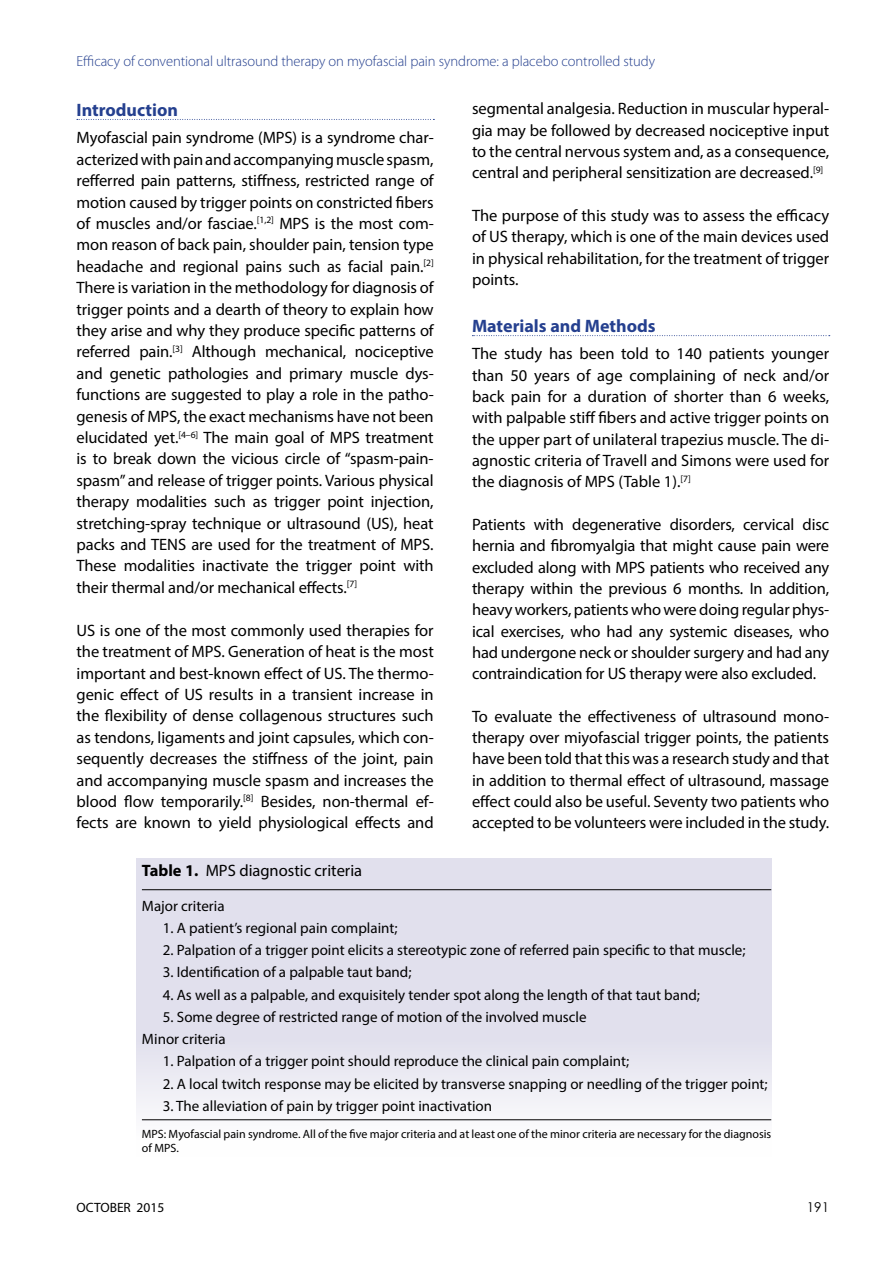
<style>
.page{position:relative;width:893px;height:1263px;background:#fff}
.page>*{position:absolute;margin:0;border:0;box-sizing:border-box;transform-origin:0 0}
.t1{font:700 18px "Myriad Pro";color:#25408f}
.t2{font:16.5px/21.5px "Myriad Pro";letter-spacing:-.005em;color:#000;text-align:justify}
.t3{font:15px/22.2px "Myriad Pro";color:#000}
.t4{font:300 14.7px "Myriad Pro";letter-spacing:-.005em;color:#25408f}
.t5{font:13.5px "Myriad Pro";color:#000}
.t6{font:13.5px "Century Gothic";color:#000}
.t7{font:12px/14.4px "Myriad Pro";color:#000}
.s1{font-weight:700}
</style>
<div class="page">
<svg style="left:77px;top:119px;width:357px;height:1px"></svg>
<svg style="left:472px;top:335px;width:358px;height:1px"></svg>
<div style="left:136px;top:858px;width:635px;height:299px;background:linear-gradient(to bottom,#d9d7e8,#f4f4f8)"></div>
<hr style="left:142px;top:889px;width:629px;height:1px;background:#000">
<hr style="left:142px;top:1119px;width:629px;height:1px;background:#000">
<p class="t4" style="left:77px;top:53px;width:580px">Efficacy of conventional ultrasound therapy on myofascial pain syndrome: a placebo controlled study</p>
<p class="t1" style="left:77px;top:98px;width:103px">Introduction</p>
<p class="t2" style="left:77px;top:127px;width:359px">Myofascial pain syndrome (MPS) is a syndrome char&shy;acterized with pain and accompanying muscle spasm, refferred pain patterns, stiffness, restricted range of motion caused by trigger points on constricted fibers of muscles and/or fasciae.<sup>[1,2]</sup> MPS is the most com&shy;mon reason of back pain, shoulder pain, tension type headache and regional pains such as facial pain.<sup>[2] </sup>There is variation in the methodology for diagnosis of trigger points and a dearth of theory to explain how they arise and why they produce specific patterns of referred pain.<sup>[3]</sup> Although mechanical, nociceptive and genetic pathologies and primary muscle dys&shy;functions are suggested to play a role in the patho&shy;genesis of MPS, the exact mechanisms have not been elucidated yet.<sup>[4–6]</sup> The main goal of MPS treatment is to break down the vicious circle of “spasm-pain&shy;spasm” and release of trigger points. Various physical therapy modalities such as trigger point injection, stretching-spray technique or ultrasound (US), heat packs and TENS are used for the treatment of MPS.<br>These modalities inactivate the trigger point with their thermal and/or mechanical effects.<sup>[7]</sup></p>
<p class="t2" style="left:77px;top:619px;width:359px">US is one of the most commonly used therapies for the treatment of MPS. Generation of heat is the most important and best-known effect of US. The thermo&shy;genic effect of US results in a transient increase in the flexibility of dense collagenous structures such as tendons, ligaments and joint capsules, which con&shy;sequently decreases the stiffness of the joint, pain and accompanying muscle spasm and increases the blood flow temporarily.<sup>[8]</sup> Besides, non-thermal ef&shy;fects are known to yield physiological effects and</p>
<p class="t2" style="left:472px;top:98px;width:359px">segmental analgesia. Reduction in muscular hyperal&shy;gia may be followed by decreased nociceptive input to the central nervous system and, as a consequence, central and peripheral sensitization are decreased.<sup>[9]</sup></p>
<p class="t2" style="left:472px;top:205px;width:359px">The purpose of this study was to assess the efficacy of US therapy, which is one of the main devices used in physical rehabilitation, for the treatment of trigger points.</p>
<p class="t1" style="left:472px;top:314px;width:185px">Materials and Methods</p>
<p class="t2" style="left:472px;top:343px;width:359px">The study has been told to 140 patients younger than 50 years of age complaining of neck and/or back pain for a duration of shorter than 6 weeks, with palpable stiff fibers and active trigger points on the upper part of unilateral trapezius muscle. The di&shy;agnostic criteria of Travell and Simons were used for the diagnosis of MPS (Table 1).<sup>[7]</sup></p>
<p class="t2" style="left:472px;top:513px;width:359px">Patients with degenerative disorders, cervical disc hernia and fibromyalgia that might cause pain were excluded along with MPS patients who received any therapy within the previous 6 months. In addition, heavy workers, patients who were doing regular phys&shy;ical exercises, who had any systemic diseases, who had undergone neck or shoulder surgery and had any contraindication for US therapy were also excluded.</p>
<p class="t2" style="left:472px;top:705px;width:359px">To evaluate the effectiveness of ultrasound mono&shy;therapy over miyofascial trigger points, the patients have been told that this was a research study and that in addition to thermal effect of ultrasound, massage effect could also be useful. Seventy two patients who accepted to be volunteers were included in the study.</p>
<p class="t2" style="left:142px;top:859px;width:222px"><span class="s1">Table 1.</span> MPS diagnostic criteria</p>
<p class="t3" style="left:142px;top:894px;width:84px">Major criteria</p>
<p class="t3" style="left:163px;top:916px;width:236px">1. A patient’s regional pain complaint;</p>
<p class="t3" style="left:163px;top:939px;width:584px">2. Palpation of a trigger point elicits a stereotypic zone of referred pain specific to that muscle;</p>
<p class="t3" style="left:163px;top:961px;width:250px">3. Identification of a palpable taut band;</p>
<p class="t3" style="left:163px;top:983px;width:539px">4. As well as a palpable, and exquisitely tender spot along the length of that taut band;</p>
<p class="t3" style="left:142px;top:1005px;width:446px;text-indent:21px">5. Some degree of restricted range of motion of the involved muscle<br>Minor criteria</p>
<p class="t3" style="left:163px;top:1050px;width:468px">1. Palpation of a trigger point should reproduce the clinical pain complaint;</p>
<p class="t3" style="left:163px;top:1072px;width:606px">2. A local twitch response may be elicited by transverse snapping or needling of the trigger point;</p>
<p class="t3" style="left:163px;top:1094px;width:331px">3. The alleviation of pain by trigger point inactivation</p>
<p class="t7" style="left:142px;top:1126px;width:631px">MPS: Myofascial pain syndrome. All of the five major criteria and at least one of the minor criteria are necessary for the diagnosis of MPS.</p>
<p class="t5" style="left:77px;top:1199px;width:89px">OCTOBER 2015</p>
<p class="t6" style="left:807px;top:1199px;width:24px">191</p>
</div>
